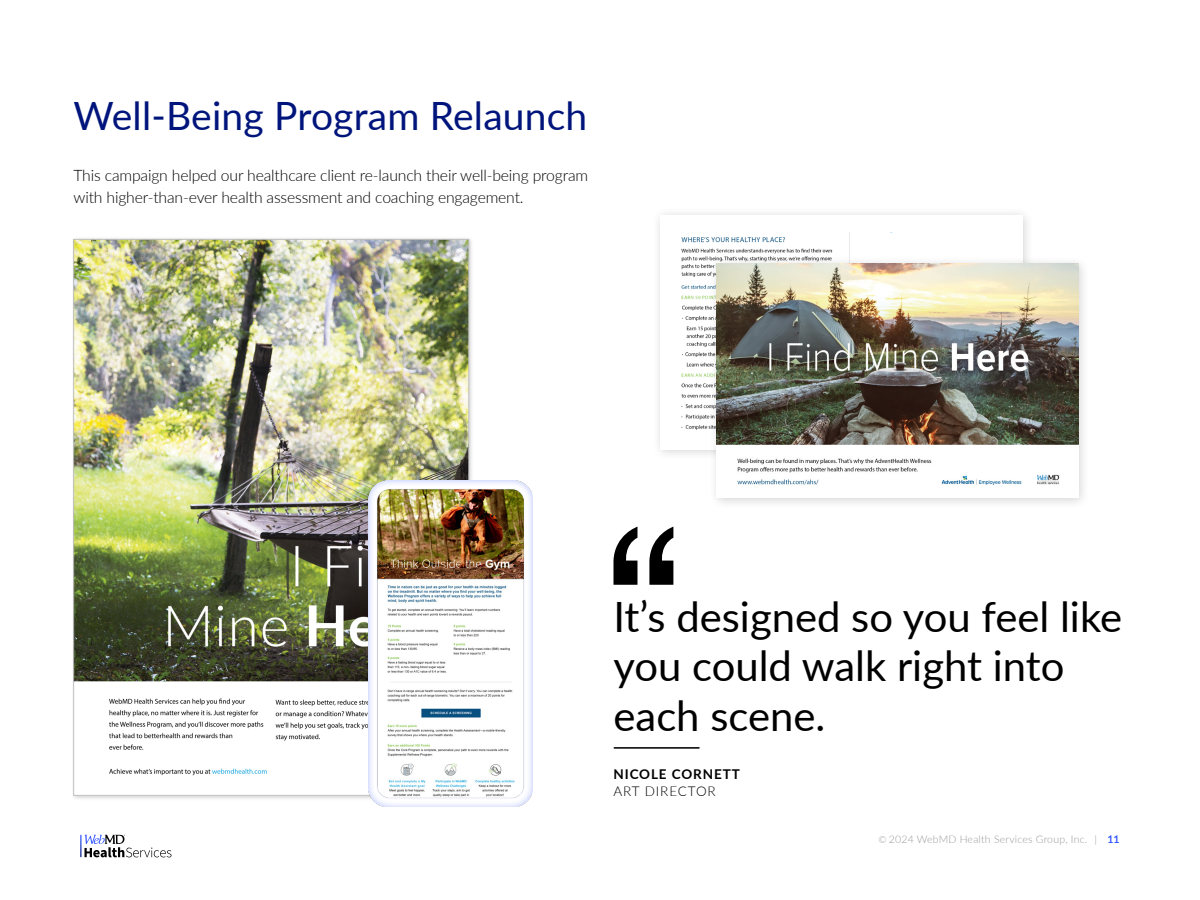
<style>
.page{position:relative;width:1200px;height:900px;background:#fff}
.page>*{position:absolute;margin:0;border:0;box-sizing:border-box;transform-origin:0 0}
.Pull-quote{font:41.85px/49.5px "Lato";color:#000}
.t1{font:39px "Lato";letter-spacing:.005em;color:#00157c}
.Body_-_10_5_15{font:300 15.75px/22.5px "Lato";letter-spacing:-.01em;color:#000}
.Byline{font:700 13.5px "Lato";letter-spacing:.065em;color:#000}
.Byline-2{font:300 13.5px "Lato";letter-spacing:.065em;color:#000}
.t2{font:300 10.5px "Lato";letter-spacing:.02em;color:#999}
.s1{font-size:9.75px}
.s2{font-weight:700;color:#3557ff}
</style>
<div class="page">
<svg style="left:80px;top:835px;width:2px;height:22px"></svg>
<svg style="left:84px;top:835px;width:88px;height:22px"></svg>
<hr style="left:614px;top:747px;width:85px;height:2px;background:#000">
<svg style="left:613px;top:527px;width:60px;height:58px"></svg>
<div style="left:71px;top:237px;width:403px;height:564px;background:#000;opacity:.18"></div>
<img style="left:76px;top:241px;width:391px;height:553px">
<img style="left:369px;top:480px;width:163px;height:326px">
<img style="left:681px;top:232px;width:211px;height:198px">
<div style="left:859px;top:233px;width:100px;height:31px;background:#fff"></div>
<div style="left:708px;top:255px;width:382px;height:255px;background:#000;opacity:.18"></div>
<img style="left:717px;top:264px;width:362px;height:234px">
<p class="t1" style="left:74px;top:88px;width:515px">Well-Being Program Relaunch</p>
<p class="Body_-_10_5_15" style="left:74px;top:163px;width:516px">This campaign helped our healthcare client re-launch their well-being program with higher-than-ever health assessment and coaching engagement.</p>
<p class="Pull-quote" style="left:614px;top:590px;width:510px">It’s designed so you feel like you could walk right into each scene.</p>
<p class="Byline" style="left:614px;top:764px;width:128px">NICOLE CORNETT</p>
<p class="Byline-2" style="left:614px;top:781px;width:104px">ART DIRECTOR</p>
<p class="t2" style="left:879px;top:832px;width:243px"><span class="s1">©</span> 2024 WebMD Health Services Group, Inc. | <span class="s2">11</span></p>
</div>
